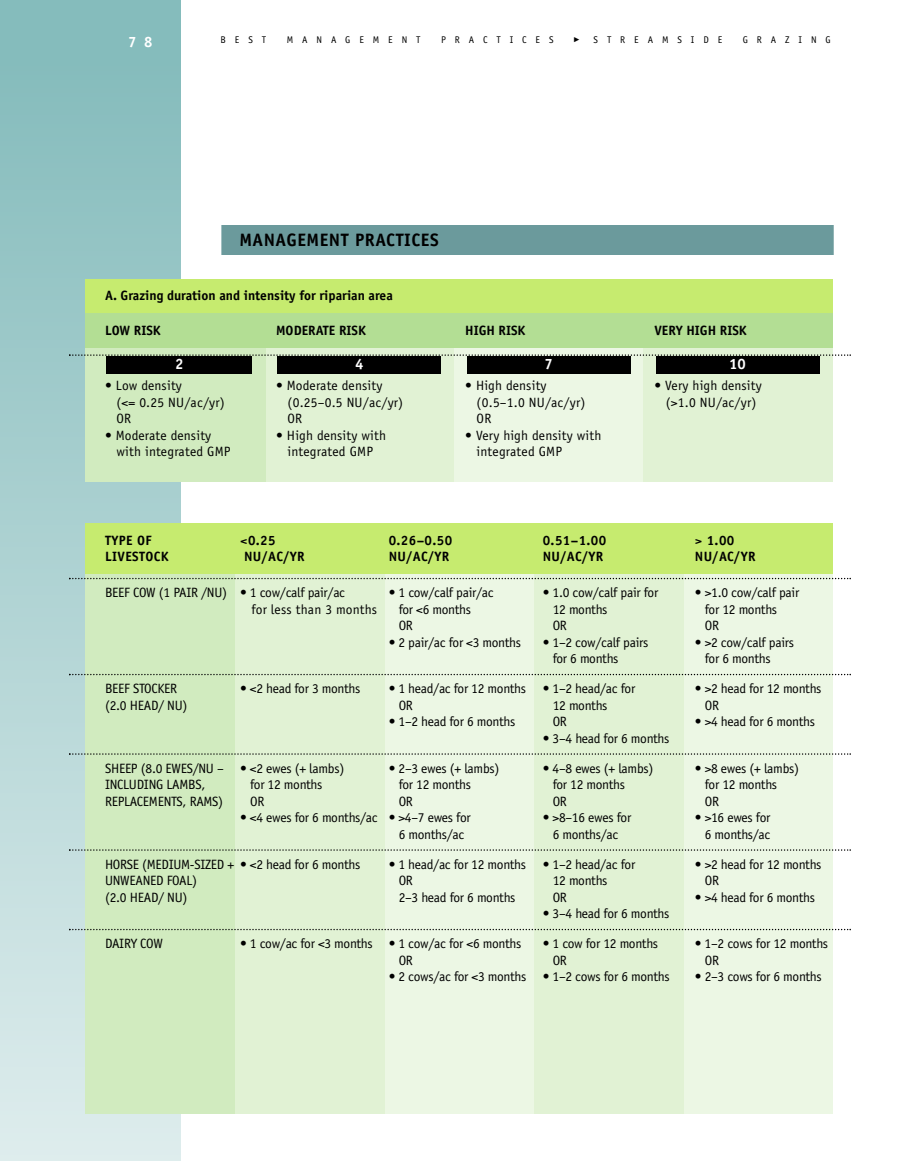
<style>
.page{position:relative;width:905px;height:1161px;background:#fff}
.page>*{position:absolute;margin:0;border:0;box-sizing:border-box;transform-origin:0 0}
.t1{font:700 18px "Officina Sans";letter-spacing:.03em;color:#000}
.t2{font:700 15px "Officina Sans";color:#fff}
.t3{font:13.5px "Officina Sans";letter-spacing:-.02em;color:#000}
.t4{font:13.5px "Officina Sans";letter-spacing:.015em;color:#000}
.t5{font:700 13.5px "Officina Sans";color:#000}
.t6{font:13.5px "Officina Sans";letter-spacing:-.04em;color:#000}
.t7{font:700 13.5px "Officina Sans";letter-spacing:.03em;color:#000}
.t8{font:9.75px "Officina Sans";letter-spacing:.915em;color:#000}
</style>
<div class="page">
<div style="left:0;top:63px;width:180px;height:1098px;background:linear-gradient(to bottom,#85bcbc,#deeded)"></div>
<div style="left:0;top:0;width:180px;height:63px;background:#85bcbc"></div>
<div style="left:385px;top:574px;width:149px;height:540px;background:#ecf7e4"></div>
<div style="left:86px;top:574px;width:149px;height:540px;background:#d1ebbf"></div>
<div style="left:235px;top:574px;width:150px;height:540px;background:#e1f2d4"></div>
<div style="left:684px;top:574px;width:149px;height:540px;background:#ecf7e4"></div>
<div style="left:534px;top:574px;width:150px;height:540px;background:#e1f2d4"></div>
<div style="left:86px;top:523px;width:746px;height:51px;background:#c6eb6f"></div>
<div style="left:86px;top:279px;width:746px;height:35px;background:#c6eb6f"></div>
<div style="left:266px;top:348px;width:188px;height:134px;background:#e1f2d4"></div>
<div style="left:454px;top:348px;width:190px;height:134px;background:#ecf7e4"></div>
<div style="left:644px;top:348px;width:188px;height:134px;background:#e1f2d4"></div>
<div style="left:86px;top:348px;width:180px;height:134px;background:#d1ebbf"></div>
<div style="left:86px;top:314px;width:746px;height:34px;background:#b3de94"></div>
<svg style="left:69px;top:578px;width:781px;height:1px"></svg>
<svg style="left:69px;top:674px;width:781px;height:1px"></svg>
<svg style="left:69px;top:753px;width:781px;height:2px"></svg>
<svg style="left:69px;top:849px;width:781px;height:2px"></svg>
<svg style="left:69px;top:929px;width:781px;height:1px"></svg>
<div style="left:221px;top:225px;width:612px;height:30px;background:#6b9a9c"></div>
<svg style="left:69px;top:354px;width:781px;height:2px"></svg>
<div style="left:466px;top:356px;width:164px;height:18px;background:#000"></div>
<div style="left:656px;top:356px;width:163px;height:18px;background:#000"></div>
<div style="left:278px;top:356px;width:163px;height:18px;background:#000"></div>
<div style="left:106px;top:356px;width:146px;height:18px;background:#000"></div>
<p class="t2" style="left:128px;top:36px;width:26px">7 8</p>
<p class="t8" style="left:220px;top:36px;width:47px">BEST</p>
<p class="t8" style="left:287px;top:36px;width:135px">MANAGEMENT</p>
<p class="t8" style="left:441px;top:36px;width:114px">PRACTICES</p>
<p class="t8" style="left:593px;top:36px;width:130px">STREAMSIDE</p>
<p class="t8" style="left:742px;top:36px;width:90px">GRAZING</p>
<h1 class="t1" style="left:239px;top:233px;width:201px">MANAGEMENT PRACTICES</h1>
<p class="t5" style="left:105px;top:291px;width:289px">A. Grazing duration and intensity for riparian area</p>
<p class="t5" style="left:105px;top:325px;width:57px">LOW RISK</p>
<p class="t5" style="left:276px;top:325px;width:91px">MODERATE RISK</p>
<p class="t5" style="left:465px;top:325px;width:62px">HIGH RISK</p>
<p class="t5" style="left:654px;top:325px;width:94px">VERY HIGH RISK</p>
<p class="t2" style="left:175px;top:359px;width:10px">2</p>
<p class="t2" style="left:355px;top:359px;width:10px">4</p>
<p class="t2" style="left:544px;top:359px;width:10px">7</p>
<p class="t2" style="left:729px;top:359px;width:18px">10</p>
<p class="t4" style="left:105px;top:381px;width:78px">• Low density</p>
<p class="t4" style="left:276px;top:381px;width:108px">• Moderate density</p>
<p class="t4" style="left:465px;top:381px;width:83px">• High density</p>
<p class="t4" style="left:654px;top:381px;width:109px">• Very high density</p>
<p class="t3" style="left:116px;top:397px;width:110px">(&lt;= 0.25 NU/ac/yr)</p>
<p class="t3" style="left:287px;top:397px;width:117px">(0.25–0.5 NU/ac/yr)</p>
<p class="t3" style="left:476px;top:397px;width:110px">(0.5–1.0 NU/ac/yr)</p>
<p class="t3" style="left:665px;top:397px;width:92px">(&gt;1.0 NU/ac/yr)</p>
<p class="t3" style="left:116px;top:414px;width:16px">OR</p>
<p class="t3" style="left:287px;top:414px;width:16px">OR</p>
<p class="t3" style="left:476px;top:414px;width:16px">OR</p>
<p class="t4" style="left:105px;top:430px;width:108px">• Moderate density</p>
<p class="t4" style="left:276px;top:430px;width:111px">• High density with</p>
<p class="t4" style="left:465px;top:430px;width:138px">• Very high density with</p>
<p class="t4" style="left:116px;top:447px;width:116px">with integrated GMP</p>
<p class="t4" style="left:287px;top:447px;width:87px">integrated GMP</p>
<p class="t4" style="left:476px;top:447px;width:87px">integrated GMP</p>
<p class="t5" style="left:105px;top:535px;width:48px">TYPE OF</p>
<p class="t5" style="left:240px;top:535px;width:37px">&lt;0.25</p>
<p class="t5" style="left:388px;top:535px;width:65px">0.26–0.50</p>
<p class="t5" style="left:542px;top:535px;width:65px">0.51–1.00</p>
<p class="t5" style="left:695px;top:535px;width:41px">&gt; 1.00</p>
<p class="t7" style="left:105px;top:552px;width:65px">LIVESTOCK</p>
<p class="t5" style="left:244px;top:552px;width:62px">NU/AC/YR</p>
<p class="t5" style="left:388px;top:552px;width:62px">NU/AC/YR</p>
<p class="t5" style="left:542px;top:552px;width:62px">NU/AC/YR</p>
<p class="t5" style="left:695px;top:552px;width:62px">NU/AC/YR</p>
<p class="t3" style="left:105px;top:588px;width:241px">BEEF COW (1 PAIR /NU) • 1 cow/calf pair/ac</p>
<p class="t3" style="left:389px;top:588px;width:106px">• 1 cow/calf pair/ac</p>
<p class="t3" style="left:542px;top:588px;width:117px">• 1.0 cow/calf pair for</p>
<p class="t3" style="left:695px;top:588px;width:106px">• &gt;1.0 cow/calf pair</p>
<p class="t4" style="left:251px;top:604px;width:127px">for less than 3 months</p>
<p class="t6" style="left:398px;top:604px;width:74px">for &lt;6 months</p>
<p class="t3" style="left:552px;top:604px;width:56px">12 months</p>
<p class="t3" style="left:704px;top:604px;width:74px">for 12 months</p>
<p class="t3" style="left:398px;top:621px;width:16px">OR</p>
<p class="t3" style="left:552px;top:621px;width:16px">OR</p>
<p class="t3" style="left:704px;top:621px;width:16px">OR</p>
<p class="t3" style="left:388px;top:637px;width:134px">• 2 pair/ac for &lt;3 months</p>
<p class="t3" style="left:542px;top:637px;width:107px">• 1–2 cow/calf pairs</p>
<p class="t3" style="left:695px;top:637px;width:101px">• &gt;2 cow/calf pairs</p>
<p class="t6" style="left:552px;top:654px;width:67px">for 6 months</p>
<p class="t6" style="left:704px;top:654px;width:67px">for 6 months</p>
<p class="t3" style="left:105px;top:684px;width:74px">BEEF STOCKER</p>
<p class="t3" style="left:240px;top:684px;width:122px">• &lt;2 head for 3 months</p>
<p class="t3" style="left:388px;top:684px;width:248px">• 1 head/ac for 12 months • 1–2 head/ac for</p>
<p class="t3" style="left:694px;top:684px;width:128px">• &gt;2 head for 12 months</p>
<p class="t3" style="left:105px;top:700px;width:84px">(2.0 HEAD/ NU)</p>
<p class="t3" style="left:398px;top:700px;width:16px">OR</p>
<p class="t3" style="left:552px;top:700px;width:56px">12 months</p>
<p class="t3" style="left:704px;top:700px;width:16px">OR</p>
<p class="t3" style="left:388px;top:717px;width:128px">• 1–2 head for 6 months</p>
<p class="t3" style="left:552px;top:717px;width:16px">OR</p>
<p class="t3" style="left:695px;top:717px;width:122px">• &gt;4 head for 6 months</p>
<p class="t3" style="left:542px;top:733px;width:128px">• 3–4 head for 6 months</p>
<p class="t3" style="left:105px;top:763px;width:241px">SHEEP (8.0 EWES/NU – • &lt;2 ewes (+ lambs)</p>
<p class="t3" style="left:389px;top:763px;width:112px">• 2–3 ewes (+ lambs)</p>
<p class="t3" style="left:542px;top:763px;width:112px">• 4–8 ewes (+ lambs)</p>
<p class="t3" style="left:695px;top:763px;width:106px">• &gt;8 ewes (+ lambs)</p>
<p class="t3" style="left:105px;top:780px;width:102px">INCLUDING LAMBS,</p>
<p class="t3" style="left:250px;top:780px;width:74px">for 12 months</p>
<p class="t3" style="left:398px;top:780px;width:74px">for 12 months</p>
<p class="t3" style="left:552px;top:780px;width:74px">for 12 months</p>
<p class="t3" style="left:704px;top:780px;width:74px">for 12 months</p>
<p class="t3" style="left:105px;top:796px;width:120px">REPLACEMENTS, RAMS)</p>
<p class="t3" style="left:250px;top:796px;width:16px">OR</p>
<p class="t3" style="left:398px;top:796px;width:16px">OR</p>
<p class="t3" style="left:552px;top:796px;width:16px">OR</p>
<p class="t3" style="left:704px;top:796px;width:16px">OR</p>
<p class="t3" style="left:240px;top:813px;width:232px">• &lt;4 ewes for 6 months/ac • &gt;4–7 ewes for</p>
<p class="t3" style="left:542px;top:813px;width:90px">• &gt;8–16 ewes for</p>
<p class="t3" style="left:694px;top:813px;width:77px">• &gt;16 ewes for</p>
<p class="t3" style="left:398px;top:829px;width:67px">6 months/ac</p>
<p class="t3" style="left:552px;top:829px;width:67px">6 months/ac</p>
<p class="t3" style="left:704px;top:829px;width:67px">6 months/ac</p>
<p class="t3" style="left:105px;top:859px;width:257px">HORSE (MEDIUM-SIZED + • &lt;2 head for 6 months</p>
<p class="t3" style="left:388px;top:859px;width:248px">• 1 head/ac for 12 months • 1–2 head/ac for</p>
<p class="t3" style="left:694px;top:859px;width:128px">• &gt;2 head for 12 months</p>
<p class="t3" style="left:105px;top:876px;width:94px">UNWEANED FOAL)</p>
<p class="t3" style="left:398px;top:876px;width:16px">OR</p>
<p class="t3" style="left:552px;top:876px;width:56px">12 months</p>
<p class="t3" style="left:704px;top:876px;width:16px">OR</p>
<p class="t3" style="left:105px;top:892px;width:84px">(2.0 HEAD/ NU)</p>
<p class="t3" style="left:398px;top:892px;width:118px">2–3 head for 6 months</p>
<p class="t3" style="left:552px;top:892px;width:16px">OR</p>
<p class="t3" style="left:695px;top:892px;width:122px">• &gt;4 head for 6 months</p>
<p class="t3" style="left:542px;top:909px;width:128px">• 3–4 head for 6 months</p>
<p class="t3" style="left:105px;top:939px;width:59px">DAIRY COW</p>
<p class="t3" style="left:240px;top:939px;width:283px">• 1 cow/ac for &lt;3 months • 1 cow/ac for &lt;6 months</p>
<p class="t3" style="left:542px;top:939px;width:117px">• 1 cow for 12 months</p>
<p class="t3" style="left:694px;top:939px;width:135px">• 1–2 cows for 12 months</p>
<p class="t3" style="left:398px;top:955px;width:16px">OR</p>
<p class="t3" style="left:552px;top:955px;width:16px">OR</p>
<p class="t3" style="left:704px;top:955px;width:16px">OR</p>
<p class="t3" style="left:388px;top:972px;width:282px">• 2 cows/ac for &lt;3 months • 1–2 cows for 6 months</p>
<p class="t3" style="left:694px;top:972px;width:128px">• 2–3 cows for 6 months</p>
</div>
